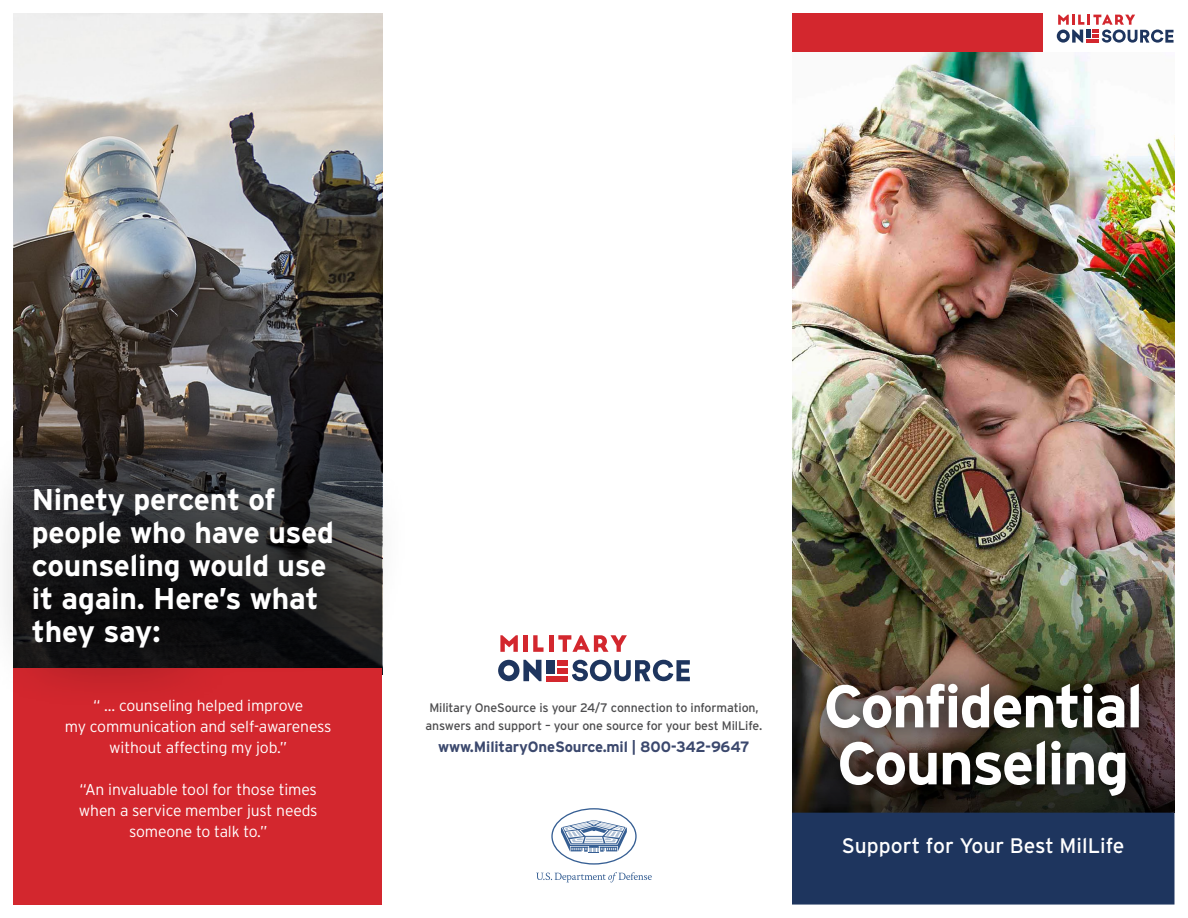
<style>
.page{position:relative;width:1188px;height:918px;background:#fff}
.page>*{position:absolute;margin:0;border:0;box-sizing:border-box;transform-origin:0 0}
.t1{font:700 60px/57px "Interstate";letter-spacing:-.03em;color:#fff}
.t2{font:700 30px/33px "Interstate";letter-spacing:-.005em;color:#fff}
.t3{font:21px "Interstate";color:#fff}
.t4{font:300 15.75px/21px "Interstate";letter-spacing:-.01em;color:#fff;text-align:center}
.t5{font:700 15px "Interstate";letter-spacing:-.01em;color:#3b486d}
.t6{font:12.3px/18px "Interstate";letter-spacing:-.01em;color:#4d4d4f;text-align:center}
.s1{font-size:12.75px}
</style>
<div class="page">
<img style="left:792px;top:52px;width:382px;height:559px">
<img style="left:792px;top:611px;width:382px;height:202px">
<img style="left:14px;top:14px;width:368px;height:349px">
<div style="left:14px;top:668px;width:368px;height:236px;background:#d3272e"></div>
<div style="left:792px;top:813px;width:382px;height:92px;background:#1e355e;border:2px solid #1e355e"></div>
<div style="left:792px;top:14px;width:250px;height:38px;background:#d3272e"></div>
<svg style="left:1057px;top:15px;width:117px;height:28px"></svg>
<svg style="left:572px;top:660px;width:118px;height:21px"></svg>
<svg style="left:498px;top:660px;width:43px;height:21px"></svg>
<div style="left:547px;top:660px;width:8px;height:14px;background:#1e355e"></div>
<svg style="left:500px;top:635px;width:18px;height:17px"></svg>
<div style="left:523px;top:635px;width:5px;height:17px;background:#d3272e"></div>
<svg style="left:533px;top:635px;width:11px;height:17px"></svg>
<hr style="left:549px;top:635px;width:4px;height:17px;background:#d3272e">
<svg style="left:558px;top:635px;width:69px;height:17px"></svg>
<div style="left:557px;top:660px;width:11px;height:5px;background:#d3272e"></div>
<div style="left:557px;top:668px;width:11px;height:6px;background:#d3272e"></div>
<div style="left:547px;top:676px;width:21px;height:5px;background:#d3272e"></div>
<svg style="left:14px;top:363px;width:368px;height:62px;background:#4c4745"></svg>
<div style="left:0;top:425px;width:411px;height:285px;background:#000;opacity:.6"></div>
<svg style="left:551px;top:808px;width:86px;height:57px"></svg>
<svg style="left:536px;top:872px;width:116px;height:10px"></svg>
<div style="left:810px;top:667px;width:348px;height:147px;background:#000;opacity:.61"></div>
<h1 class="t2" style="left:32px;top:483px;width:304px">Ninety percent of people who have used counseling would use it again. Here’s what they say:</h1>
<p class="t4" style="left:65px;top:694px;width:268px">“ ... counseling helped improve<br>my communication and self-awareness without affecting my job.”</p>
<p class="t4" style="left:79px;top:778px;width:240px">“An invaluable tool for those times when a service member just needs someone to talk to.”</p>
<p class="t6" style="left:426px;top:698px;width:338px">Military OneSource is your 24/7 connection to information, answers and support – your one source for your best MilLife<span class="s1">.</span></p>
<p class="t5" style="left:438px;top:738px;width:313px">www.MilitaryOneSource.mil | 800-342-9647</p>
<h1 class="t1" style="left:823px;top:677px;width:321px">Confidential<br>Counseling</h1>
<h2 class="t3" style="left:842px;top:834px;width:284px">Support for Your Best MilLife</h2>
</div>
